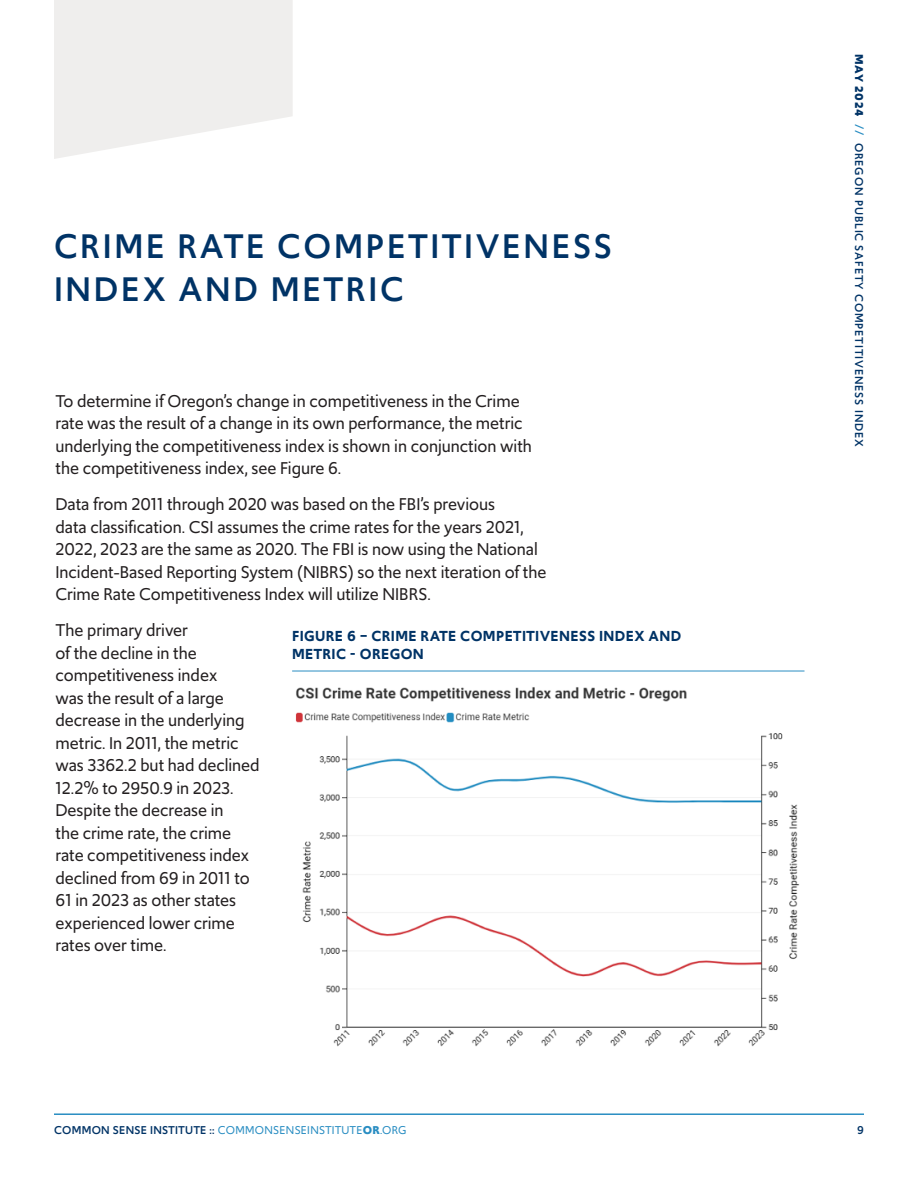
<style>
.page{position:relative;width:918px;height:1188px;background:#fff}
.page>*{position:absolute;margin:0;border:0;box-sizing:border-box;transform-origin:0 0}
.t1{font:500 36px/43.2px "Upgrade";letter-spacing:.075em;color:#036}
.t2{font:18px/22.5px "Upgrade";color:#231f20}
.Figure_Label{font:600 15.3px/18.5px "Upgrade";letter-spacing:.025em;color:#036}
.t3{font:500 12px "Upgrade";letter-spacing:.075em;color:#036}
.t4{font:12px "Upgrade";letter-spacing:.025em;color:#298dc2}
.s1{font-weight:500;color:#036}
.s2{font-weight:700}
.s3{color:#298dc2}
</style>
<div class="page">
<hr style="left:54px;top:1113px;width:810px;height:2px;background:#298dc2">
<svg style="left:54px;top:0;width:239px;height:159px;background:#f1f0ef"></svg>
<img style="left:295px;top:687px;width:505px;height:360px">
<hr style="left:292px;top:671px;width:513px;height:1px;background:#298dc2">
<p class="t1" style="left:54px;top:225px;width:560px">CRIME RATE COMPETITIVENESS<br>INDEX AND METRIC</p>
<p class="t2" style="left:56px;top:389px;width:478px">To determine if Oregon’s change in competitiveness in the Crime rate was the result of a change in its own performance, the metric underlying the competitiveness index is shown in conjunction with the competitiveness index, see Figure 6.</p>
<p class="t2" style="left:56px;top:493px;width:493px">Data from 2011 through 2020 was based on the FBI’s previous<br>data classification. CSI assumes the crime rates for the years 2021, 2022, 2023 are the same as 2020. The FBI is now using the National Incident-Based Reporting System (NIBRS) so the next iteration of the Crime Rate Competitiveness Index will utilize NIBRS.</p>
<p class="t2" style="left:56px;top:619px;width:206px">The primary driver<br>of the decline in the competitiveness index<br>was the result of a large decrease in the underlying metric. In 2011, the metric was 3362.2 but had declined<br>12.2% to 2950.9 in 2023.<br>Despite the decrease in<br>the crime rate, the crime rate competitiveness index declined from 69 in 2011 to<br>61 in 2023 as other states experienced lower crime rates over time.</p>
<p class="Figure_Label" style="left:292px;top:627px;width:391px">FIGURE 6 – CRIME RATE COMPETITIVENESS INDEX AND<br>METRIC - OREGON</p>
<p class="t4" style="left:54px;top:1122px;width:354px"><span class="s1">COMMON SENSE INSTITUTE ::</span> COMMONSENSEINSTITUTE<span class="s2">OR</span>.ORG</p>
<p class="t3" style="left:867px;top:54px;width:394px;rotate:90deg"><span class="s2">MAY 2024</span> <span class="s3">//</span> OREGON PUBLIC SAFETY COMPETITIVENESS INDEX</p>
<p class="t3" style="left:857px;top:1122px;width:8px">9</p>
</div>
